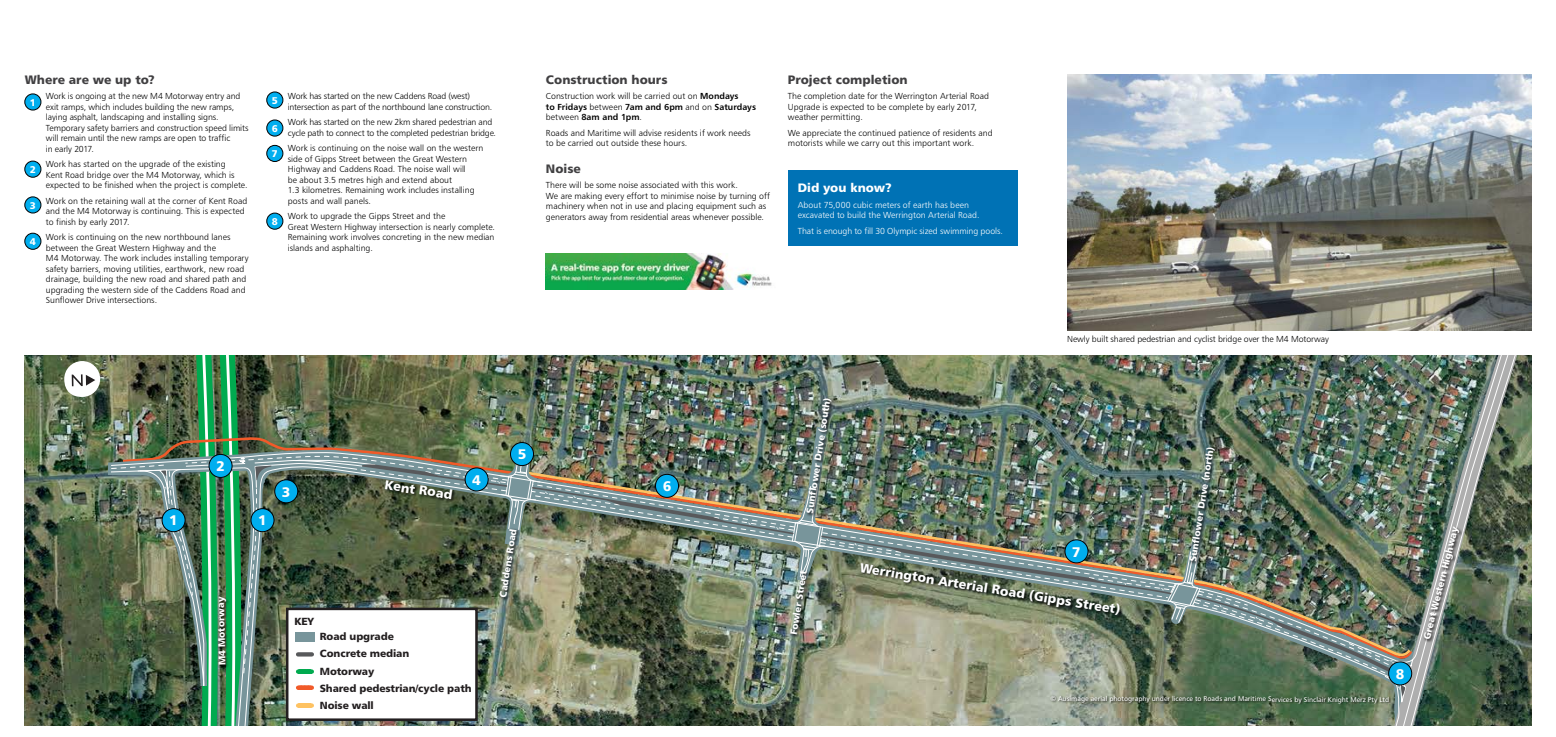
<style>
.page{position:relative;width:1556px;height:737px;background:#fff}
.page>*{position:absolute;margin:0;border:0;box-sizing:border-box;transform-origin:0 0}
.t1{font:700 14px "Trans Text Bd";color:#fff}
.t2{font:700 12.95px "Trans Text Bd";color:#fff}
._01_H2{font:700 12.25px "Trans Text Bd";color:#414042}
._01_H2-2{font:700 12.25px "Trans Text Bd";color:#fff}
.t3{font:700 10.33px/17.2px "Trans Text Bd";letter-spacing:-.01em;color:#231f20}
.t4{font:700 9.8px "Trans Text Bd";color:#fff}
.t5{font:700 9.45px "Trans Text Bd";color:#fff}
._02_Body{font:300 8.75px/10.5px "Trans Text Lt";color:#000}
._02_Body-2{font:300 8.75px/10.5px "Trans Text Lt";color:#fff}
._02_Body-3{font:300 8.75px/10.5px "Trans Text Lt";letter-spacing:-.02em;color:#000}
.t6{font:6.91px "Trans Text Rm";color:#fff}
.s1{font-family:"Trans Text Md";font-weight:500}
</style>
<div class="page">
<img style="left:25px;top:355px;width:1505px;height:370px">
<div style="left:25px;top:94px;width:16px;height:16px;background:#00aeef;border-radius:50%"></div>
<div style="left:24px;top:94px;width:17px;height:16px;border:1px solid #000;border-radius:50%"></div>
<div style="left:25px;top:161px;width:16px;height:16px;background:#00aeef;border-radius:50%"></div>
<div style="left:24px;top:161px;width:17px;height:17px;border:1px solid #000;border-radius:50%"></div>
<div style="left:25px;top:197px;width:16px;height:16px;background:#00aeef;border-radius:50%"></div>
<div style="left:24px;top:196px;width:17px;height:17px;border:1px solid #000;border-radius:50%"></div>
<div style="left:25px;top:233px;width:16px;height:16px;background:#00aeef;border-radius:50%"></div>
<div style="left:24px;top:233px;width:17px;height:17px;border:1px solid #000;border-radius:50%"></div>
<div style="left:209px;top:454px;width:23px;height:23px;background:#00aeef;border-radius:50%"></div>
<div style="left:209px;top:454px;width:23px;height:24px;border:1px solid #000;border-radius:50%"></div>
<div style="left:251px;top:508px;width:23px;height:23px;background:#00aeef;border-radius:50%"></div>
<div style="left:251px;top:508px;width:23px;height:24px;border:1px solid #000;border-radius:50%"></div>
<div style="left:162px;top:508px;width:23px;height:23px;background:#00aeef;border-radius:50%"></div>
<div style="left:162px;top:508px;width:23px;height:24px;border:1px solid #000;border-radius:50%"></div>
<div style="left:275px;top:480px;width:23px;height:23px;background:#00aeef;border-radius:50%"></div>
<div style="left:274px;top:479px;width:24px;height:24px;border:1px solid #000;border-radius:50%"></div>
<div style="left:465px;top:468px;width:23px;height:23px;background:#00aeef;border-radius:50%"></div>
<div style="left:465px;top:467px;width:23px;height:24px;border:1px solid #000;border-radius:50%"></div>
<div style="left:510px;top:442px;width:23px;height:23px;background:#00aeef;border-radius:50%"></div>
<div style="left:510px;top:442px;width:24px;height:24px;border:1px solid #000;border-radius:50%"></div>
<div style="left:655px;top:474px;width:23px;height:23px;background:#00aeef;border-radius:50%"></div>
<div style="left:655px;top:474px;width:24px;height:23px;border:1px solid #000;border-radius:50%"></div>
<div style="left:1064px;top:540px;width:23px;height:23px;background:#00aeef;border-radius:50%"></div>
<div style="left:1064px;top:539px;width:24px;height:24px;border:1px solid #000;border-radius:50%"></div>
<div style="left:1388px;top:662px;width:23px;height:23px;background:#00aeef;border-radius:50%"></div>
<div style="left:1388px;top:661px;width:23px;height:24px;border:1px solid #000;border-radius:50%"></div>
<div style="left:267px;top:92px;width:16px;height:16px;background:#00aeef;border-radius:50%"></div>
<div style="left:266px;top:92px;width:17px;height:16px;border:1px solid #000;border-radius:50%"></div>
<div style="left:267px;top:120px;width:16px;height:16px;background:#00aeef;border-radius:50%"></div>
<div style="left:266px;top:120px;width:17px;height:16px;border:1px solid #000;border-radius:50%"></div>
<div style="left:267px;top:145px;width:16px;height:16px;background:#00aeef;border-radius:50%"></div>
<div style="left:266px;top:145px;width:17px;height:17px;border:1px solid #000;border-radius:50%"></div>
<div style="left:267px;top:213px;width:16px;height:16px;background:#00aeef;border-radius:50%"></div>
<div style="left:266px;top:213px;width:17px;height:16px;border:1px solid #000;border-radius:50%"></div>
<img style="left:1067px;top:74px;width:463px;height:257px">
<img style="left:546px;top:253px;width:226px;height:36px">
<div style="left:788px;top:171px;width:229px;height:75px;background:#0072b5"></div>
<h2 class="_01_H2" style="left:25px;top:72px;width:132px">Where are we up to?</h2>
<p class="t4" style="left:30px;top:96px;width:8px">1</p>
<p class="_02_Body" style="left:46px;top:91px;width:204px">Work is ongoing at the new M4 Motorway entry and exit ramps, which includes building the new ramps, laying asphalt, landscaping and installing signs.<br>Temporary safety barriers and construction speed limits will remain until the new ramps are open to traffic<br>in early 2017.</p>
<p class="t4" style="left:30px;top:163px;width:8px">2</p>
<p class="_02_Body" style="left:46px;top:159px;width:203px">Work has started on the upgrade of the existing<br>Kent Road bridge over the M4 Motorway, which is expected to be finished when the project is complete.</p>
<p class="t4" style="left:30px;top:199px;width:8px">3</p>
<p class="_02_Body" style="left:46px;top:195px;width:203px">Work on the retaining wall at the corner of Kent Road and the M4 Motorway is continuing. This is expected to finish by early 2017.</p>
<p class="t4" style="left:30px;top:235px;width:8px">4</p>
<p class="_02_Body" style="left:46px;top:232px;width:204px">Work is continuing on the new northbound lanes between the Great Western Highway and the<br>M4 Motorway. The work includes installing temporary safety barriers, moving utilities, earthwork, new road drainage, building the new road and shared path and upgrading the western side of the Caddens Road and Sunflower Drive intersections.</p>
<p class="t4" style="left:272px;top:94px;width:8px">5</p>
<p class="_02_Body" style="left:288px;top:91px;width:206px">Work has started on the new Caddens Road (west) intersection as part of the northbound lane construction.</p>
<p class="t4" style="left:272px;top:122px;width:8px">6</p>
<p class="_02_Body-3" style="left:288px;top:117px;width:210px">Work has started on the new 2km shared pedestrian and cycle path to connect to the completed pedestrian bridge.</p>
<p class="t4" style="left:272px;top:147px;width:8px">7</p>
<p class="_02_Body" style="left:288px;top:143px;width:197px">Work is continuing on the noise wall on the western side of Gipps Street between the Great Western Highway and Caddens Road. The noise wall will<br>be about 3.5 metres high and extend about<br>1.3 kilometres. Remaining work includes installing posts and wall panels.</p>
<p class="t4" style="left:272px;top:215px;width:8px">8</p>
<p class="_02_Body" style="left:288px;top:211px;width:209px">Work to upgrade the Gipps Street and the<br>Great Western Highway intersection is nearly complete.<br>Remaining work involves concreting in the new median islands and asphalting.</p>
<h2 class="_01_H2" style="left:546px;top:72px;width:123px">Construction hours</h2>
<p class="_02_Body" style="left:546px;top:91px;width:211px">Construction work will be carried out on <span class="s1">Mondays<br>to Fridays</span> between <span class="s1">7am and 6pm</span> and on <span class="s1">Saturdays </span>between <span class="s1">8am and 1pm</span>.</p>
<p class="_02_Body" style="left:546px;top:127px;width:206px">Roads and Maritime will advise residents if work needs to be carried out outside these hours.</p>
<h2 class="_01_H2" style="left:546px;top:160px;width:36px">Noise</h2>
<p class="_02_Body" style="left:546px;top:180px;width:225px">There will be some noise associated with this work.<br>We are making every effort to minimise noise by turning off machinery when not in use and placing equipment such as generators away from residential areas whenever possible.</p>
<h2 class="_01_H2" style="left:788px;top:72px;width:121px">Project completion</h2>
<p class="_02_Body" style="left:788px;top:91px;width:202px">The completion date for the Werrington Arterial Road<br>Upgrade is expected to be complete by early 2017, weather permitting.</p>
<p class="_02_Body" style="left:788px;top:127px;width:206px">We appreciate the continued patience of residents and motorists while we carry out this important work.</p>
<h2 class="_01_H2-2" style="left:797px;top:180px;width:95px">Did you know?</h2>
<p class="_02_Body-2" style="left:797px;top:199px;width:183px">About 75,000 cubic meters of earth has been excavated to build the Werrington Arterial Road.</p>
<p class="_02_Body-2" style="left:797px;top:225px;width:206px">That is enough to fill 30 Olympic sized swimming pools.</p>
<p class="_02_Body" style="left:1067px;top:334px;width:263px">Newly built shared pedestrian and cyclist bridge over the M4 Motorway</p>
<h1 class="t1" style="left:216px;top:457px;width:10px">2</h1>
<h1 class="t1" style="left:169px;top:511px;width:10px">1</h1>
<h1 class="t1" style="left:258px;top:511px;width:10px">1</h1>
<h1 class="t1" style="left:282px;top:482px;width:10px">3</h1>
<p class="t2" style="left:386px;top:476px;width:70px;rotate:8deg">Kent Road</p>
<h1 class="t1" style="left:472px;top:471px;width:10px">4</h1>
<p class="t5" style="left:216px;top:665px;width:70px;rotate:-91deg">M4 Motorway</p>
<p class="t3" style="left:294px;top:613px;width:21px">KEY</p>
<p class="t3" style="left:320px;top:627px;width:153px">Road upgrade<br>Concrete median<br>Motorway<br>Shared pedestrian/cycle path<br>Noise wall</p>
<h1 class="t1" style="left:517px;top:445px;width:10px">5</h1>
<p class="t5" style="left:496px;top:596px;width:71px;rotate:-81deg">Caddens Road</p>
<h1 class="t1" style="left:662px;top:477px;width:10px">6</h1>
<p class="t5" style="left:803px;top:512px;width:119px;rotate:-81deg">Sunflower D rive (south)</p>
<p class="t5" style="left:787px;top:634px;width:67px;rotate:-81deg">Fowler Street</p>
<h1 class="t1" style="left:1072px;top:542px;width:10px">7</h1>
<p class="t2" style="left:861px;top:560px;width:266px;rotate:9deg">Werrington Arterial Road (G ipps Street)</p>
<p class="t5" style="left:1186px;top:560px;width:119px;rotate:-81deg">Sunflower D rive (north)</p>
<h1 class="t1" style="left:1395px;top:664px;width:10px">8</h1>
<p class="t6" style="left:1050px;top:694px;width:340px">© Ausimage aerial photography under licence to Roads and Maritime Services by Sinclair Knight Merz Pty Ltd</p>
<p class="t5" style="left:1420px;top:637px;width:117px;rotate:-76deg">G reat Western H ighway</p>
</div>
